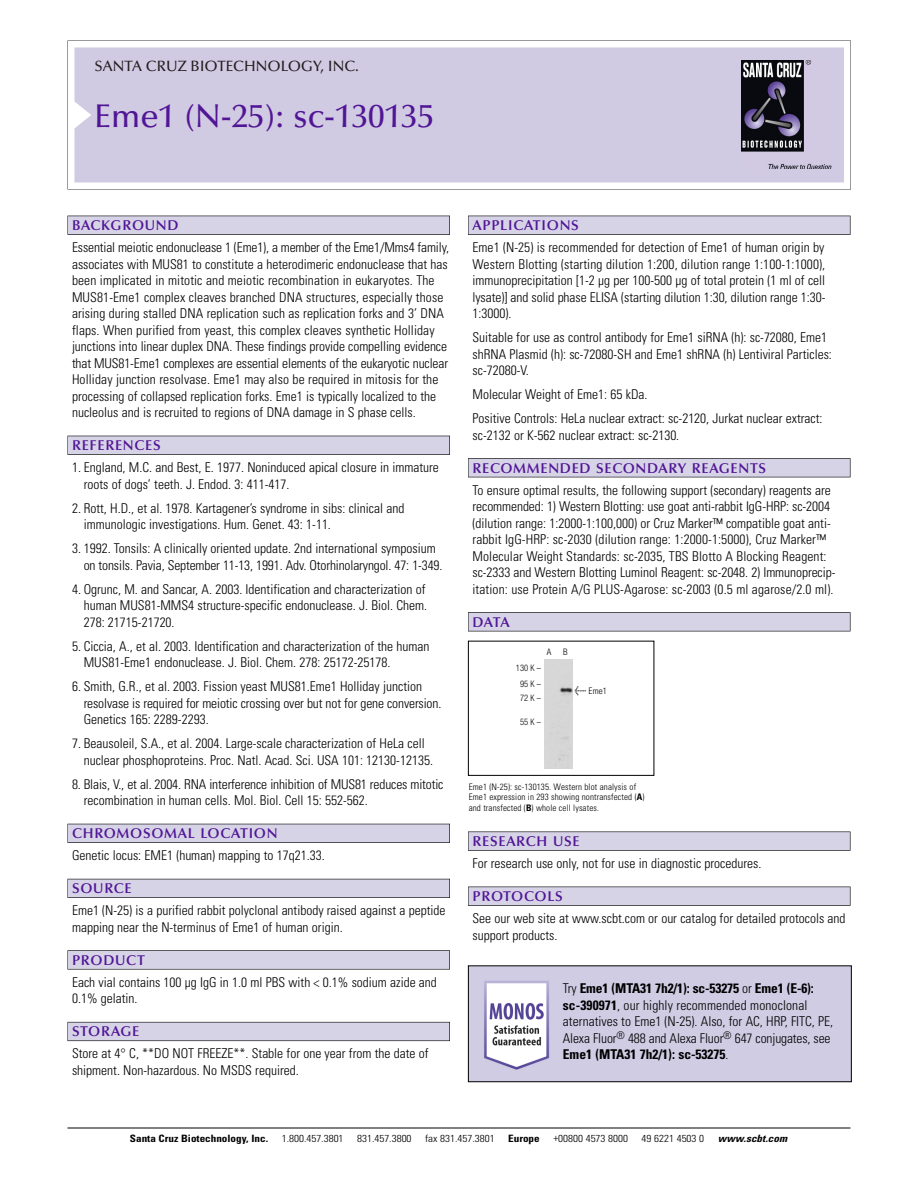
<style>
.page{position:relative;width:918px;height:1188px;background:#fff}
.page>*{position:absolute;margin:0;border:0;box-sizing:border-box;transform-origin:0 0}
.t1{font:500 33px "Optima";color:#511695}
.t2{font:500 15px "Optima";color:#231f20}
.t3{font:600 14.25px "Optima";letter-spacing:.05em;color:#511695}
.t4{font:300 condensed 13.5px/16.5px "Univers";color:#000}
.t5{font:300 condensed 10.2px "Univers";color:#000;scale:1.1 1}
.t6{font:700 condensed 10.2px "Univers";color:#000;scale:1.1 1}
.t7{font:italic 700 condensed 10.2px "Univers";letter-spacing:.005em;color:#000;scale:1.1 1}
.t8{font:300 condensed 9px/10.5px "Univers";letter-spacing:.015em;color:#000}
.t9{font:300 condensed 9px/16.5px "Helvetica Neue";color:#000;text-align:center;scale:.95 1}
.t10{font:300 condensed 9px "Helvetica Neue";color:#000}
.s1{font-family:"Meta Plus";font-weight:400;font-stretch:normal;font-size:10.5px}
.s2{font-weight:700}
</style>
<div class="page">
<svg style="left:68px;top:40px;width:783px;height:149px"></svg>
<div style="left:74px;top:47px;width:770px;height:135px;background:#d1cae3"></div>
<img style="left:741px;top:60px;width:90px;height:108px">
<div style="left:68px;top:216px;width:382px;height:19px;background:#525155"></div>
<div style="left:68px;top:216px;width:381px;height:18px;background:#d7d3e7"></div>
<div style="left:68px;top:436px;width:382px;height:19px;background:#515055"></div>
<div style="left:68px;top:436px;width:381px;height:18px;background:#d7d3e7"></div>
<div style="left:68px;top:824px;width:382px;height:19px;background:#525158"></div>
<div style="left:68px;top:824px;width:381px;height:18px;background:#d7d3e7"></div>
<div style="left:68px;top:879px;width:382px;height:19px;background:#54535a"></div>
<div style="left:68px;top:879px;width:381px;height:18px;background:#d7d3e7"></div>
<svg style="left:68px;top:950px;width:382px;height:20px"></svg>
<div style="left:68px;top:951px;width:381px;height:18px;background:#d7d3e7"></div>
<div style="left:68px;top:1022px;width:382px;height:19px;background:#66646e"></div>
<div style="left:68px;top:1022px;width:381px;height:18px;background:#d7d3e7"></div>
<div style="left:468px;top:216px;width:382px;height:19px;background:#525155"></div>
<div style="left:468px;top:216px;width:382px;height:18px;background:#d7d3e7"></div>
<div style="left:468px;top:458px;width:382px;height:19px;background:#525155"></div>
<div style="left:468px;top:459px;width:382px;height:18px;background:#d7d3e7"></div>
<div style="left:468px;top:612px;width:382px;height:19px;background:#545357"></div>
<div style="left:468px;top:613px;width:382px;height:18px;background:#d7d3e7"></div>
<div style="left:468px;top:832px;width:382px;height:19px;background:#575759"></div>
<div style="left:468px;top:832px;width:382px;height:18px;background:#d7d3e7"></div>
<div style="left:468px;top:887px;width:382px;height:19px;background:#545356"></div>
<div style="left:468px;top:887px;width:382px;height:18px;background:#d7d3e7"></div>
<hr style="left:68px;top:1128px;width:782px;height:1px;background:#000">
<div style="left:468px;top:641px;width:186px;height:135px;border:1px solid #000"></div>
<div style="left:544px;top:659px;width:28px;height:110px;background:#d6d6d6"></div>
<img style="left:470px;top:967px;width:380px;height:113px">
<div style="left:468px;top:965px;width:384px;height:117px;border:1px solid #000"></div>
<p class="t2" style="left:94px;top:61px;width:266px">SANTA CRUZ BIOTECHNOLOGY, INC.</p>
<h1 class="t1" style="left:94px;top:103px;width:341px">Eme1 (N-25): sc-130135</h1>
<p class="t3" style="left:72px;top:219px;width:108px">BACKGROUND</p>
<p class="t4" style="left:72px;top:240px;width:379px">Essential meiotic endonuclease 1 (Eme1), a member of the Eme1/Mms4 family, associates with MUS81 to constitute a heterodimeric endonuclease that has been implicated in mitotic and meiotic recombination in eukaryotes. The MUS81-Eme1 complex cleaves branched DNA structures, especially those arising during stalled DNA replication such as replication forks and 3’ DNA flaps. When purified from yeast, this complex cleaves synthetic Holliday junctions into linear duplex DNA. These findings provide compelling evidence that MUS81-Eme1 complexes are essential elements of the eukaryotic nuclear Holliday junction resolvase. Eme1 may also be required in mitosis for the processing of collapsed replication forks. Eme1 is typically localized to the nucleolus and is recruited to regions of DNA damage in S phase cells.</p>
<p class="t3" style="left:72px;top:440px;width:90px">REFERENCES</p>
<p class="t4" style="left:84px;top:460px;width:357px;text-indent:-12px">1. England, M.C. and Best, E. 1977. Noninduced apical closure in immature roots of dogs’ teeth. J. Endod. 3: 411-417.</p>
<p class="t4" style="left:84px;top:501px;width:322px;text-indent:-12px">2. Rott, H.D., et al. 1978. Kartagener’s syndrome in sibs: clinical and immunologic investigations. Hum. Genet. 43: 1-11.</p>
<p class="t4" style="left:84px;top:541px;width:360px;text-indent:-12px">3. 1992. Tonsils: A clinically oriented update. 2nd international symposium on tonsils. Pavia, September 11-13, 1991. Adv. Otorhinolaryngol. 47: 1-349.</p>
<p class="t4" style="left:84px;top:582px;width:345px;text-indent:-12px">4. Ogrunc, M. and Sancar, A. 2003. Identification and characterization of human MUS81-MMS4 structure-specific endonuclease. J. Biol. Chem.<br>278: 21715-21720.</p>
<p class="t4" style="left:84px;top:639px;width:347px;text-indent:-12px">5. Ciccia, A., et al. 2003. Identification and characterization of the human<br>MUS81-Eme1 endonuclease. J. Biol. Chem. 278: 25172-25178.</p>
<p class="t4" style="left:84px;top:679px;width:359px;text-indent:-12px">6. Smith, G.R., et al. 2003. Fission yeast MUS81.Eme1 Holliday junction resolvase is required for meiotic crossing over but not for gene conversion.<br>Genetics 165: 2289-2293.</p>
<p class="t4" style="left:84px;top:736px;width:351px;text-indent:-12px">7. Beausoleil, S.A., et al. 2004. Large-scale characterization of HeLa cell nuclear phosphoproteins. Proc. Natl. Acad. Sci. USA 101: 12130-12135.</p>
<p class="t4" style="left:84px;top:777px;width:361px;text-indent:-12px">8. Blais, V., et al. 2004. RNA interference inhibition of MUS81 reduces mitotic recombination in human cells. Mol. Biol. Cell 15: 552-562.</p>
<p class="t3" style="left:72px;top:828px;width:207px">CHROMOSOMAL LOCATION</p>
<p class="t4" style="left:72px;top:848px;width:254px">Genetic locus: EME1 (human) mapping to 17q21.33.</p>
<p class="t3" style="left:72px;top:883px;width:61px">SOURCE</p>
<p class="t4" style="left:72px;top:903px;width:375px">Eme1 (N-25) is a purified rabbit polyclonal antibody raised against a peptide mapping near the N-terminus of Eme1 of human origin.</p>
<p class="t3" style="left:72px;top:954px;width:74px">PRODUCT</p>
<p class="t4" style="left:72px;top:975px;width:366px">Each vial contains 100 µg IgG in 1.0 ml PBS with &lt; 0.1% sodium azide and<br>0.1% gelatin.</p>
<p class="t3" style="left:72px;top:1026px;width:69px">STORAGE</p>
<p class="t4" style="left:72px;top:1046px;width:358px">Store at 4° C, **DO NOT FREEZE**. Stable for one year from the date of shipment. Non-hazardous. No MSDS required.</p>
<p class="t3" style="left:473px;top:219px;width:108px">APPLICATIONS</p>
<p class="t4" style="left:473px;top:240px;width:354px;text-align:justify">Eme1 (N-25) is recommended for detection of Eme1 of human origin by Western Blotting (starting dilution 1:200, dilution range 1:100-1:1000), immunoprecipitation [1-2 µg per 100-500 µg of total protein (1 ml of cell lysate)] and solid phase ELISA (starting dilution 1:30, dilution range 1:30- 1:3000).</p>
<p class="t4" style="left:473px;top:330px;width:361px">Suitable for use as control antibody for Eme1 siRNA (h): sc-72080, Eme1 shRNA Plasmid (h): sc-72080-SH and Eme1 shRNA (h) Lentiviral Particles: sc-72080-V.</p>
<p class="t4" style="left:473px;top:383px;width:352px;line-height:24px">Molecular Weight of Eme1: 65 kDa.<br>Positive Controls: HeLa nuclear extract: sc-2120, Jurkat nuclear extract:</p>
<p class="t4" style="left:473px;top:428px;width:208px">sc-2132 or K-562 nuclear extract: sc-2130.</p>
<p class="t3" style="left:473px;top:462px;width:295px">RECOMMENDED SECONDARY REAGENTS</p>
<p class="t4" style="left:473px;top:483px;width:364px">To ensure optimal results, the following support (secondary) reagents are recommended: 1) Western Blotting: use goat anti-rabbit IgG-HRP: sc-2004 (dilution range: 1:2000-1:100,000) or Cruz Marker™ compatible goat anti&shy;rabbit IgG-HRP: sc-2030 (dilution range: 1:2000-1:5000), Cruz Marker™ Molecular Weight Standards: sc-2035, TBS Blotto A Blocking Reagent: sc-2333 and Western Blotting Luminol Reagent: sc-2048. 2) Immunoprecip&shy;itation: use Protein A/G PLUS-Agarose: sc-2003 (0.5 ml agarose/2.0 ml).</p>
<p class="t3" style="left:473px;top:616px;width:39px">DATA</p>
<p class="t10" style="left:547px;top:649px;width:6px">A</p>
<p class="t10" style="left:563px;top:649px;width:6px">B</p>
<p class="t9" style="left:516px;top:660px;width:28px">130 K –<br>95K–</p>
<p class="t9" style="left:520px;top:690px;width:24px">72K–</p>
<p class="t9" style="left:520px;top:714px;width:24px">55K–</p>
<p class="t8" style="left:574px;top:687px;width:34px"><span class="s1">&lt;</span> Eme1</p>
<p class="t8" style="left:469px;top:782px;width:177px">Eme1 (N-25): sc-130135. Western blot analysis of<br>Eme1 expression in 293 showing nontransfected (<span class="s2">A</span>) and transfected (<span class="s2">B</span>) whole cell lysates.</p>
<p class="t3" style="left:473px;top:835px;width:109px">RESEARCH USE</p>
<p class="t4" style="left:473px;top:856px;width:290px">For research use only, not for use in diagnostic procedures.</p>
<p class="t3" style="left:473px;top:890px;width:92px">PROTOCOLS</p>
<p class="t4" style="left:473px;top:911px;width:375px">See our web site at www.scbt.com or our catalog for detailed protocols and support products.</p>
<p class="t4" style="left:563px;top:982px;width:272px">Try <span class="s2">Eme1 (MTA31 7h2/1): sc-53275</span> or <span class="s2">Eme1 (E-6): sc-390971</span>, our highly recommended monoclonal aternatives to Eme1 (N-25). Also, for AC, HRP, FITC, PE, Alexa Fluor<sup>®</sup> 488 and Alexa Fluor<sup>®</sup> 647 conjugates, see <span class="s2">Eme1 (MTA31 7h2/1): sc-53275</span>.</p>
<p class="t6" style="left:130px;top:1135px;width:127px">Santa Cruz Biotechnology, Inc.</p>
<p class="t5" style="left:282px;top:1135px;width:58px">1.800.457.3801</p>
<p class="t5" style="left:357px;top:1135px;width:51px">831.457.3800</p>
<p class="t5" style="left:425px;top:1135px;width:65px">fax 831.457.3801</p>
<p class="t6" style="left:508px;top:1135px;width:30px">Europe</p>
<p class="t5" style="left:553px;top:1135px;width:69px">+00800 4573 8000</p>
<p class="t5" style="left:642px;top:1135px;width:58px">49 6221 4503 0</p>
<p class="t7" style="left:718px;top:1135px;width:64px">www.scbt.com</p>
</div>
